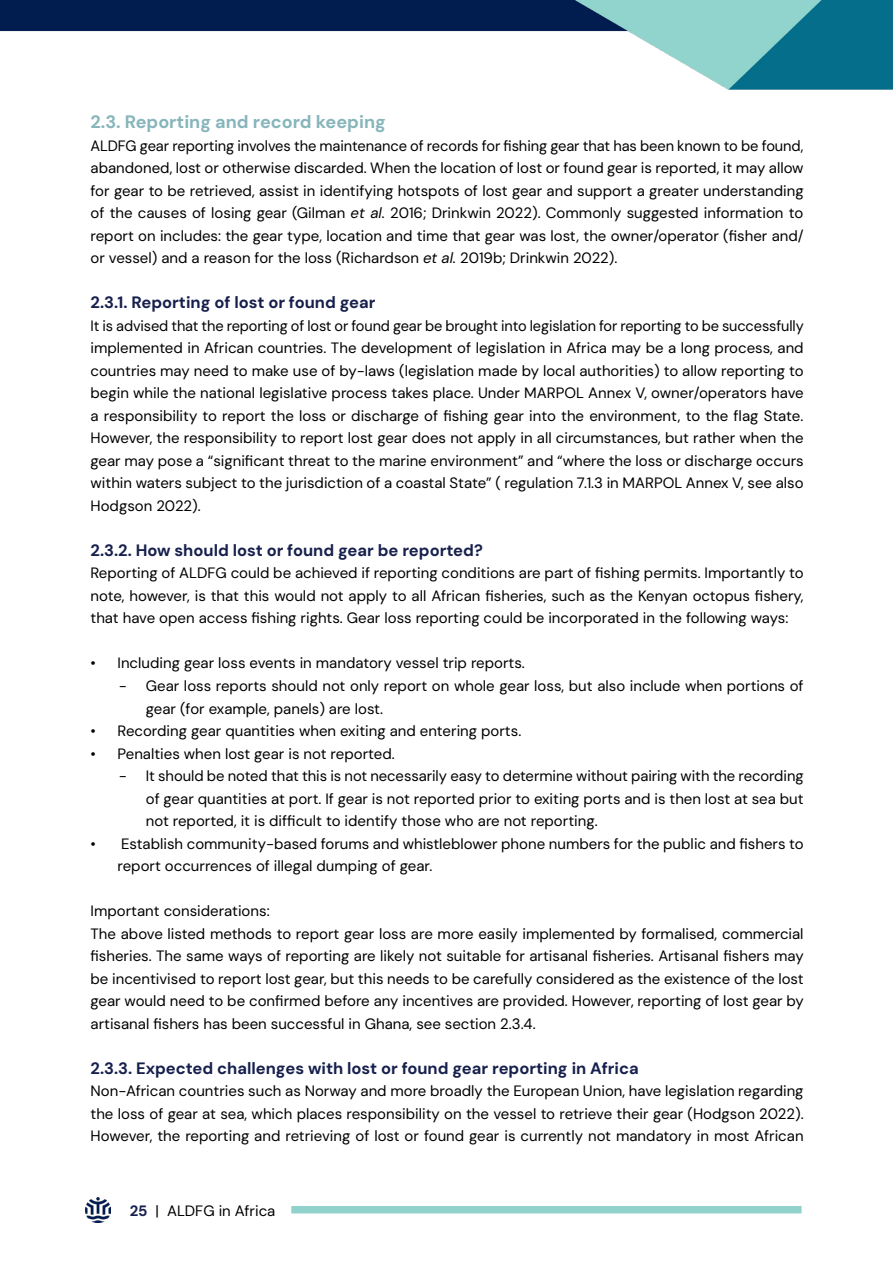
<style>
.page{position:relative;width:893px;height:1263px;background:#fff}
.page>*{position:absolute;margin:0;border:0;box-sizing:border-box;transform-origin:0 0}
.t1{font:700 18px "DM Sans 18 pt";color:#87b5bc}
.t2{font:700 16.5px "DM Sans 18 pt";color:#17204d}
.t3{font:15px/22.5px "DM Sans 18 pt";color:#000;text-align:justify}
.s1{font-family:"DM Sans";font-style:italic}
.s2{font-weight:700;color:#17204d}
</style>
<div class="page">
<img style="left:85px;top:1197px;width:26px;height:25px">
<div style="left:291px;top:1206px;width:510px;height:7px;background:#91d3cc"></div>
<img style="left:0;top:0;width:893px;height:90px">
<p class="t1" style="left:91px;top:111px;width:297px">2.3. Reporting and record keeping</p>
<p class="t3" style="left:91px;top:134px;width:715px">ALDFG gear reporting involves the maintenance of records for fishing gear that has been known to be found, abandoned, lost or otherwise discarded. When the location of lost or found gear is reported, it may allow for gear to be retrieved, assist in identifying hotspots of lost gear and support a greater understanding of the causes of losing gear (Gilman <span class="s1">et al.</span> 2016; Drinkwin 2022). Commonly suggested information to report on includes: the gear type, location and time that gear was lost, the owner/operator (fisher and/ or vessel) and a reason for the loss (Richardson <span class="s1">et al.</span> 2019b; Drinkwin 2022).</p>
<p class="t2" style="left:91px;top:292px;width:286px">2.3.1. Reporting of lost or found gear</p>
<p class="t3" style="left:91px;top:314px;width:715px">It is advised that the reporting of lost or found gear be brought into legislation for reporting to be successfully implemented in African countries. The development of legislation in Africa may be a long process, and countries may need to make use of by-laws (legislation made by local authorities) to allow reporting to begin while the national legislative process takes place. Under MARPOL Annex V, owner/operators have a responsibility to report the loss or discharge of fishing gear into the environment, to the flag State.<br>However, the responsibility to report lost gear does not apply in all circumstances, but rather when the gear may pose a “significant threat to the marine environment” and “where the loss or discharge occurs within waters subject to the jurisdiction of a coastal State” ( regulation 7.1.3 in MARPOL Annex V, see also Hodgson 2022).</p>
<p class="t2" style="left:91px;top:540px;width:394px">2.3.2. How should lost or found gear be reported?</p>
<p class="t3" style="left:91px;top:562px;width:715px">Reporting of ALDFG could be achieved if reporting conditions are part of fishing permits. Importantly to note, however, is that this would not apply to all African fisheries, such as the Kenyan octopus fishery, that have open access fishing rights. Gear loss reporting could be incorporated in the following ways:</p>
<p class="t3" style="left:119px;top:652px;width:408px;text-indent:-28px">• Including gear loss events in mandatory vessel trip reports. −</p>
<p class="t3" style="left:146px;top:674px;width:659px">Gear loss reports should not only report on whole gear loss, but also include when portions of gear (for example, panels) are lost.</p>
<p class="t3" style="left:91px;top:719px;width:432px">• Recording gear quantities when exiting and entering ports.</p>
<p class="t3" style="left:119px;top:742px;width:277px;text-indent:-28px">• Penalties when lost gear is not reported. −</p>
<p class="t3" style="left:146px;top:764px;width:659px">It should be noted that this is not necessarily easy to determine without pairing with the recording of gear quantities at port. If gear is not reported prior to exiting ports and is then lost at sea but not reported, it is difficult to identify those who are not reporting.</p>
<p class="t3" style="left:118px;top:832px;width:688px;text-indent:-27px">• Establish community-based forums and whistleblower phone numbers for the public and fishers to report occurrences of illegal dumping of gear.</p>
<p class="t3" style="left:91px;top:899px;width:715px;text-align:left">Important considerations:<br>The above listed methods to report gear loss are more easily implemented by formalised, commercial fisheries. The same ways of reporting are likely not suitable for artisanal fisheries. Artisanal fishers may be incentivised to report lost gear, but this needs to be carefully considered as the existence of the lost gear would need to be confirmed before any incentives are provided. However, reporting of lost gear by artisanal fishers has been successful in Ghana, see section 2.3.4.</p>
<p class="t2" style="left:91px;top:1057px;width:550px">2.3.3. Expected challenges with lost or found gear reporting in Africa</p>
<p class="t3" style="left:91px;top:1079px;width:715px">Non-African countries such as Norway and more broadly the European Union, have legislation regarding the loss of gear at sea, which places responsibility on the vessel to retrieve their gear (Hodgson 2022).<br>However, the reporting and retrieving of lost or found gear is currently not mandatory in most African</p>
<p class="t3" style="left:130px;top:1200px;width:147px"><span class="s2">25</span> | ALDFG in Africa</p>
</div>
